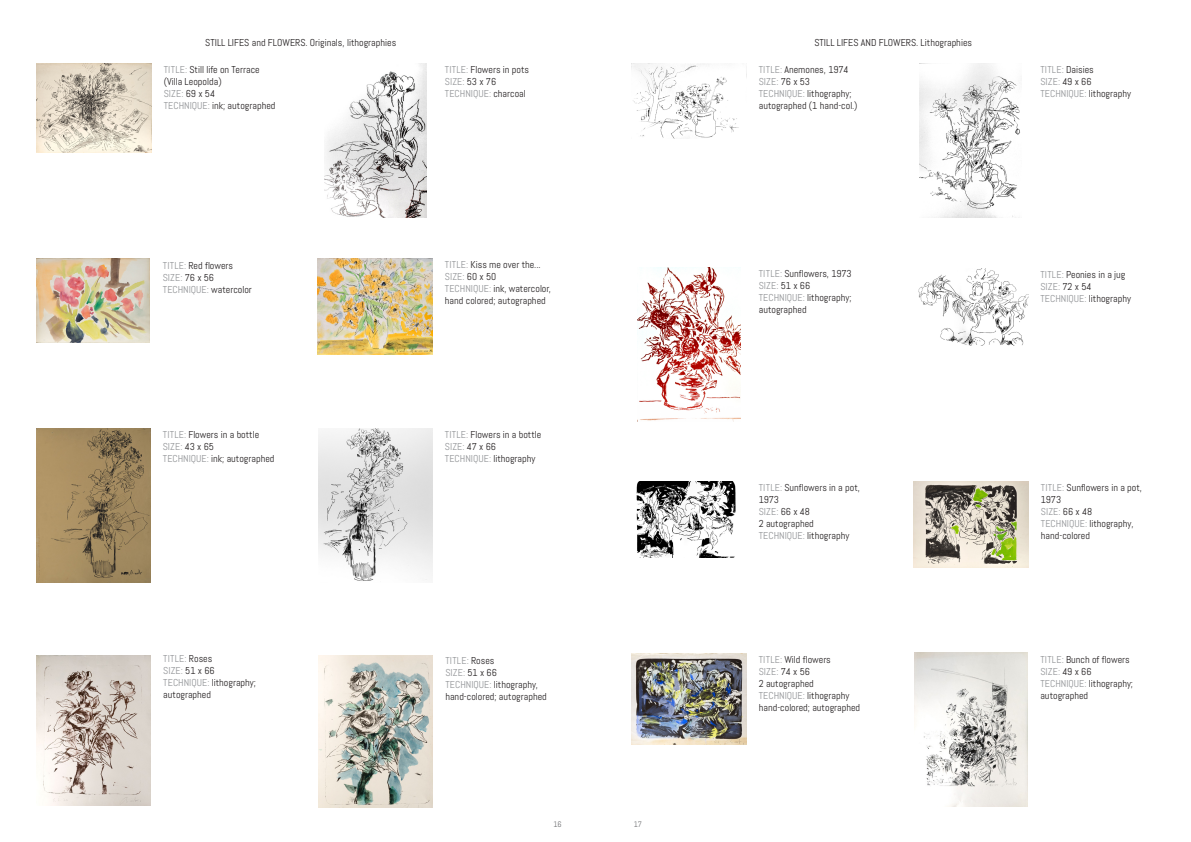
<style>
.page{position:relative;width:1191px;height:842px;background:#fff}
.page>*{position:absolute;margin:0;border:0;box-sizing:border-box;transform-origin:0 0}
.t1{font:10px/12px "Abel Pro";color:#231f20}
.t2{font:10px "Abel";letter-spacing:.01em;color:#939598}
.t3{font:8px "Abel Pro";color:#6c6d70}
.s1{font-family:"Abel";color:#939598}
.s2{font-family:"Abel Pro";color:#231f20}
</style>
<div class="page">
<img style="left:324px;top:63px;width:103px;height:154px">
<img style="left:36px;top:656px;width:115px;height:150px">
<img style="left:318px;top:656px;width:115px;height:152px">
<img style="left:318px;top:428px;width:115px;height:153px">
<img style="left:36px;top:63px;width:115px;height:90px">
<img style="left:36px;top:428px;width:115px;height:154px">
<img style="left:919px;top:63px;width:101px;height:154px">
<img style="left:636px;top:481px;width:100px;height:77px">
<img style="left:631px;top:654px;width:115px;height:90px">
<img style="left:318px;top:259px;width:114px;height:96px">
<img style="left:913px;top:481px;width:115px;height:86px">
<img style="left:631px;top:63px;width:108px;height:76px">
<img style="left:918px;top:269px;width:110px;height:76px">
<img style="left:637px;top:267px;width:103px;height:154px">
<img style="left:914px;top:653px;width:113px;height:154px">
<img style="left:37px;top:258px;width:113px;height:85px">
<p class="t1" style="left:205px;top:37px;width:193px">STILL LIFES and FLOWERS. Originals, lithographies</p>
<p class="t1" style="left:814px;top:37px;width:159px">STILL LIFES AND FLOWERS. Lithographies</p>
<p class="t1" style="left:164px;top:63px;width:97px"><span class="s1">TITLE:</span> Still life on Terrace (Villa Leopolda)</p>
<p class="t2" style="left:164px;top:87px;width:53px">SIZE: <span class="s2">69 x 54</span></p>
<p class="t1" style="left:164px;top:99px;width:113px"><span class="s1">TECHNIQUE:</span> ink; autographed</p>
<p class="t1" style="left:163px;top:259px;width:72px"><span class="s1">TITLE:</span> Red flowers</p>
<p class="t2" style="left:163px;top:271px;width:53px">SIZE: <span class="s2">76 x 56</span></p>
<p class="t2" style="left:163px;top:283px;width:91px">TECHNIQUE: <span class="s2">watercolor</span></p>
<p class="t1" style="left:163px;top:429px;width:98px"><span class="s1">TITLE:</span> Flowers in a bottle</p>
<p class="t2" style="left:163px;top:440px;width:53px">SIZE: <span class="s2">43 x 65</span></p>
<p class="t1" style="left:163px;top:453px;width:113px"><span class="s1">TECHNIQUE:</span> ink; autographed</p>
<p class="t2" style="left:163px;top:652px;width:51px">TITLE: <span class="s2">Roses</span></p>
<p class="t2" style="left:163px;top:664px;width:53px">SIZE: <span class="s2">51 x 66</span></p>
<p class="t1" style="left:163px;top:676px;width:94px"><span class="s1">TECHNIQUE:</span> lithography;</p>
<p class="t1" style="left:163px;top:688px;width:49px">autographed</p>
<p class="t1" style="left:445px;top:63px;width:86px"><span class="s1">TITLE:</span> Flowers in pots</p>
<p class="t2" style="left:445px;top:75px;width:53px">SIZE: <span class="s2">53 x 76</span></p>
<p class="t2" style="left:445px;top:87px;width:82px">TECHNIQUE: <span class="s2">charcoal</span></p>
<p class="t1" style="left:445px;top:259px;width:97px"><span class="s1">TITLE:</span> Kiss me over the...<br><span class="s1">SIZE:</span> 60 x 50</p>
<p class="t1" style="left:445px;top:283px;width:108px"><span class="s1">TECHNIQUE:</span> ink, watercolor,</p>
<p class="t1" style="left:445px;top:295px;width:102px">hand colored; autographed</p>
<p class="t1" style="left:445px;top:428px;width:98px"><span class="s1">TITLE:</span> Flowers in a bottle</p>
<p class="t2" style="left:445px;top:440px;width:53px">SIZE: <span class="s2">47 x 66</span></p>
<p class="t1" style="left:445px;top:452px;width:92px"><span class="s1">TECHNIQUE:</span> lithography</p>
<p class="t2" style="left:445px;top:654px;width:51px">TITLE: <span class="s2">Roses</span></p>
<p class="t2" style="left:445px;top:666px;width:53px">SIZE: <span class="s2">51 x 66</span></p>
<p class="t1" style="left:445px;top:678px;width:103px"><span class="s1">TECHNIQUE:</span> lithography, hand-colored; autographed</p>
<p class="t3" style="left:553px;top:819px;width:10px">16</p>
<p class="t3" style="left:634px;top:819px;width:10px">17</p>
<p class="t1" style="left:758px;top:63px;width:91px"><span class="s1">TITLE:</span> Anemones, 1974</p>
<p class="t2" style="left:758px;top:75px;width:53px">SIZE: <span class="s2">76 x 53</span></p>
<p class="t1" style="left:758px;top:87px;width:100px"><span class="s1">TECHNIQUE:</span> lithography; autographed (1 hand-col.)</p>
<p class="t1" style="left:758px;top:268px;width:94px"><span class="s1">TITLE:</span> Sunflowers, 1973</p>
<p class="t2" style="left:758px;top:279px;width:53px">SIZE: <span class="s2">51 x 66</span></p>
<p class="t1" style="left:758px;top:292px;width:94px"><span class="s1">TECHNIQUE:</span> lithography;</p>
<p class="t1" style="left:758px;top:304px;width:49px">autographed</p>
<p class="t1" style="left:758px;top:481px;width:103px"><span class="s1">TITLE:</span> Sunflowers in a pot,<br>1973</p>
<p class="t2" style="left:758px;top:505px;width:53px">SIZE: <span class="s2">66 x 48</span></p>
<p class="t1" style="left:758px;top:517px;width:57px">2 autographed</p>
<p class="t1" style="left:758px;top:529px;width:92px"><span class="s1">TECHNIQUE:</span> lithography</p>
<p class="t1" style="left:758px;top:654px;width:74px"><span class="s1">TITLE:</span> Wild flowers</p>
<p class="t2" style="left:758px;top:666px;width:53px">SIZE: <span class="s2">74 x 56</span></p>
<p class="t1" style="left:758px;top:678px;width:57px">2 autographed</p>
<p class="t1" style="left:758px;top:690px;width:92px"><span class="s1">TECHNIQUE:</span> lithography</p>
<p class="t1" style="left:758px;top:702px;width:103px">hand-colored; autographed</p>
<p class="t1" style="left:1040px;top:63px;width:55px"><span class="s1">TITLE:</span> Daisies</p>
<p class="t2" style="left:1040px;top:75px;width:53px">SIZE: <span class="s2">49 x 66</span></p>
<p class="t1" style="left:1040px;top:87px;width:92px"><span class="s1">TECHNIQUE:</span> lithography</p>
<p class="t1" style="left:1040px;top:269px;width:87px"><span class="s1">TITLE:</span> Peonies in a jug</p>
<p class="t2" style="left:1040px;top:281px;width:53px">SIZE: <span class="s2">72 x 54</span></p>
<p class="t1" style="left:1040px;top:293px;width:92px"><span class="s1">TECHNIQUE:</span> lithography</p>
<p class="t1" style="left:1040px;top:481px;width:103px"><span class="s1">TITLE:</span> Sunflowers in a pot,<br>1973</p>
<p class="t2" style="left:1040px;top:505px;width:53px">SIZE: <span class="s2">66 x 48</span></p>
<p class="t1" style="left:1040px;top:517px;width:94px"><span class="s1">TECHNIQUE:</span> lithography,</p>
<p class="t1" style="left:1040px;top:529px;width:51px">hand-colored</p>
<p class="t1" style="left:1040px;top:653px;width:91px"><span class="s1">TITLE:</span> Bunch of flowers</p>
<p class="t2" style="left:1040px;top:665px;width:53px">SIZE: <span class="s2">49 x 66</span></p>
<p class="t1" style="left:1040px;top:677px;width:94px"><span class="s1">TECHNIQUE:</span> lithography; autographed</p>
</div>
